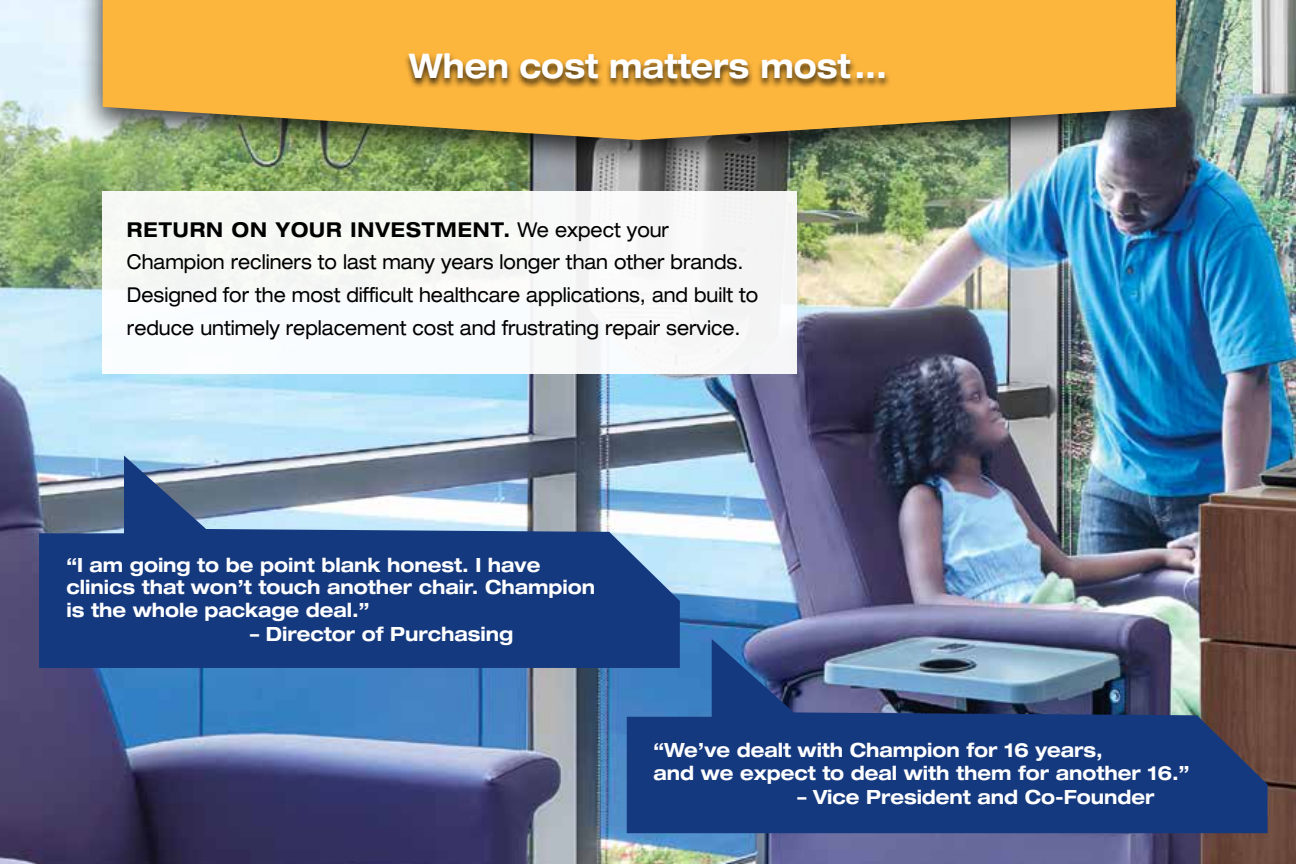
<style>
.page{position:relative;width:1296px;height:864px;background:#fff}
.page>*{position:absolute;margin:0;border:0;box-sizing:border-box;transform-origin:0 0}
.t1{font:700 expanded 34px "Helvetica Neue";color:#fff;scale:.87 1}
.t2{font:expanded 20.4px/32.6px "Helvetica Neue";color:#000;scale:.89 1}
.t3{font:700 expanded 19.6px/22.4px "Helvetica Neue";color:#fff;scale:.92 1}
.s1{font-weight:700}
</style>
<div class="page">
<img style="left:0;top:0;width:1296px;height:864px">
<div style="left:103px;top:192px;width:694px;height:182px;background:#f8f9f7"></div>
<div style="left:78px;top:0;width:1120px;height:174px;background:#000;opacity:.75"></div>
<svg style="left:103px;top:0;width:1073px;height:140px;fill:#fcb53d"></svg>
<svg style="left:39px;top:456px;width:641px;height:212px;fill:#15397f"></svg>
<svg style="left:627px;top:639px;width:641px;height:194px;fill:#15397f"></svg>
<div style="left:403px;top:52px;width:488px;height:37px;background:#000;opacity:.75"></div>
<h1 class="t1" style="left:409px;top:45px;width:551px">When cost matters most ...</h1>
<p class="t2" style="left:127px;top:213px;width:711px"><span class="s1">RETURN ON YOUR INVESTMENT.</span> We expect your Champion recliners to last many years longer than other brands.<br>Designed for the most difficult healthcare applications, and built to reduce untimely replacement cost and frustrating repair service.</p>
<p class="t3" style="left:66px;top:553px;width:576px">“I am going to be point blank honest. I have clinics that won’t touch another chair. Champion is the whole package deal.”</p>
<p class="t3" style="left:250px;top:622px;width:287px">– Director of Purchasing</p>
<p class="t3" style="left:653px;top:738px;width:584px">“We’ve dealt with Champion for 16 years,<br>and we expect to deal with them for another 16.”</p>
<p class="t3" style="left:797px;top:785px;width:390px">– Vice President and Co-Founder</p>
</div>
